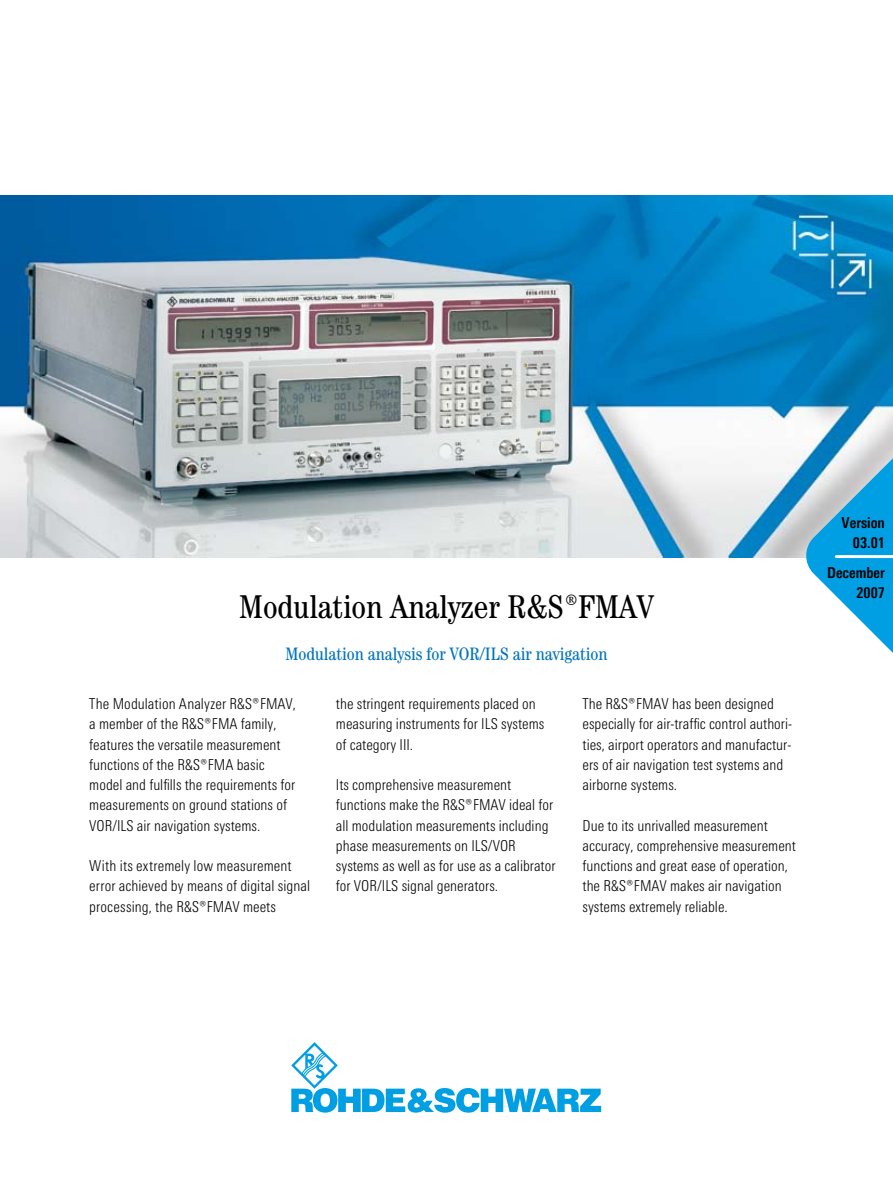
<style>
.page{position:relative;width:893px;height:1191px;background:#fff}
.page>*{position:absolute;margin:0;border:0;box-sizing:border-box;transform-origin:0 0}
.t1{font:condensed 33px "Century";color:#000}
.t2{font:condensed 18px "Century";color:#0074be}
.t3{font:300 15px/20.2px "RS Univers Cond";color:#000}
.t4{font:700 15px/20.2px "RS Univers Cond";color:#000;text-align:right}
</style>
<div class="page">
<img style="left:0;top:196px;width:893px;height:361px">
<svg style="left:291px;top:1042px;width:310px;height:70px"></svg>
<svg style="left:804px;top:446px;width:89px;height:207px"></svg>
<hr style="left:836px;top:555px;width:57px;height:3px;background:#fff">
<h1 class="t1" style="left:239px;top:587px;width:416px">Modulation Analyzer ¸FMAV</h1>
<p class="t2" style="left:286px;top:643px;width:323px">Modulation analysis for VOR/ILS air navigation</p>
<p class="t3" style="left:89px;top:693px;width:208px">The Modulation Analyzer ¸FMAV, a member of the ¸FMA family, features the versatile measurement functions of the ¸FMA basic model and fulfills the requirements for measurements on ground stations of VOR/ILS air navigation systems.</p>
<p class="t3" style="left:89px;top:855px;width:222px">With its extremely low measurement error achieved by means of digital signal processing, the ¸FMAV meets</p>
<p class="t3" style="left:336px;top:693px;width:210px">the stringent requirements placed on measuring instruments for ILS systems of category III.</p>
<p class="t3" style="left:336px;top:774px;width:221px">Its comprehensive measurement functions make the ¸FMAV ideal for all modulation measurements including phase measurements on ILS/VOR systems as well as for use as a calibrator for VOR/ILS signal generators.</p>
<p class="t3" style="left:583px;top:693px;width:211px">The ¸FMAV has been designed especially for air-traffic control authori&shy;ties, airport operators and manufactur&shy;ers of air navigation test systems and airborne systems.</p>
<p class="t3" style="left:583px;top:815px;width:215px">Due to its unrivalled measurement accuracy, comprehensive measurement functions and great ease of operation, the ¸FMAV makes air navigation systems extremely reliable.</p>
<p class="t4" style="left:841px;top:512px;width:45px">Version<br>03.01</p>
<p class="t4" style="left:827px;top:562px;width:59px">December<br>2007</p>
</div>
